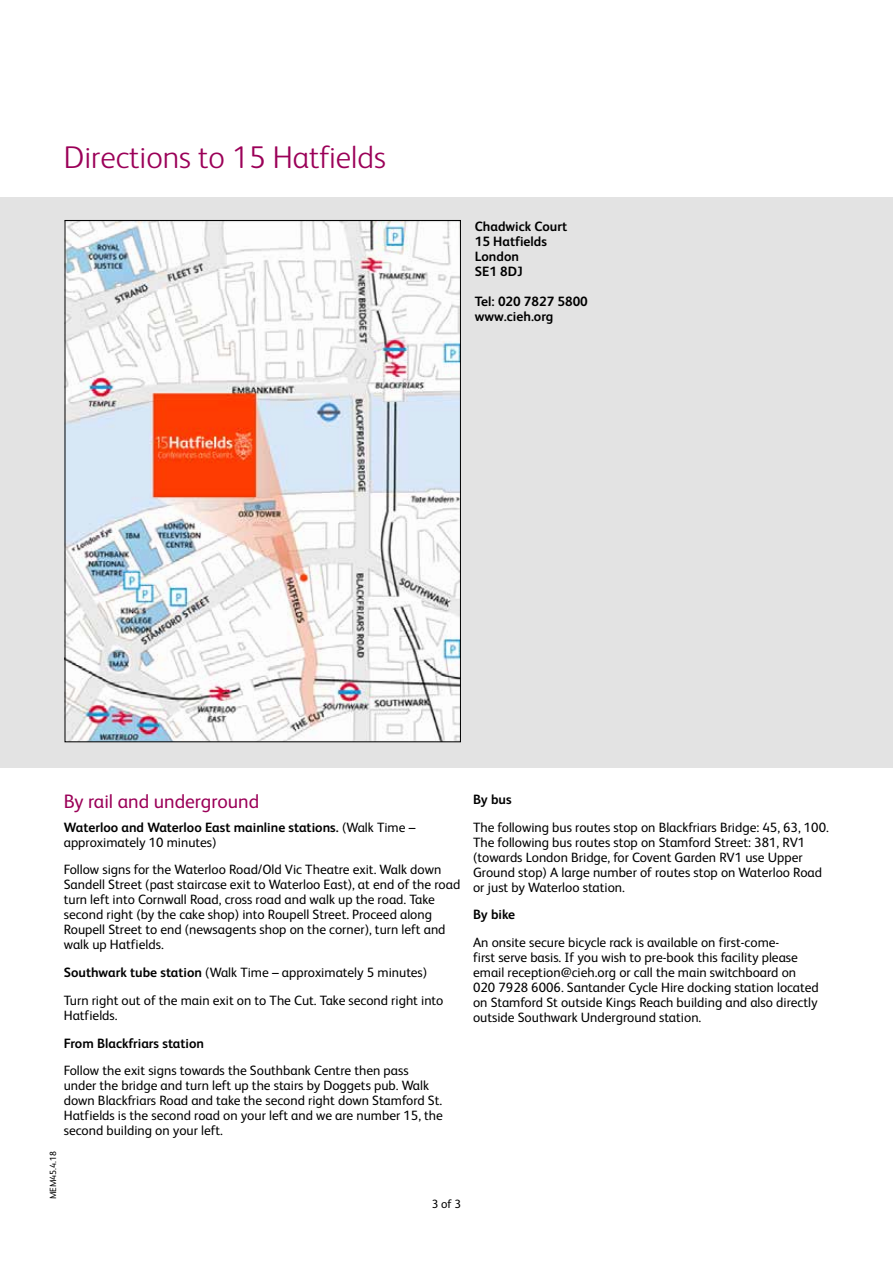
<style>
.page{position:relative;width:893px;height:1263px;background:#fff}
.page>*{position:absolute;margin:0;border:0;box-sizing:border-box;transform-origin:0 0}
.t1{font:300 31.5px "FS Albert";color:#9b0058}
.t2{font:19.5px "FS Albert";color:#9b0058}
.t3{font:13.5px/15px "FS Albert";color:#000}
.t4{font:700 13.5px/15px "FS Albert";color:#000}
.t5{font:12px "FS Albert";color:#000}
.t6{font:9px "FS Albert";color:#000}
.s1{font-weight:400}
.s2{font-weight:700}
</style>
<div class="page">
<div style="left:0;top:197px;width:893px;height:570px;background:#e3e3e3"></div>
<img style="left:67px;top:222px;width:392px;height:518px">
<h1 class="t1" style="left:64px;top:139px;width:324px">Directions to 15 Hatfields</h1>
<p class="t4" style="left:475px;top:219px;width:94px">Chadwick Court<br>15 Hatfields<br>London<br>SE1 8DJ</p>
<p class="t4" style="left:475px;top:294px;width:114px">Tel: 020 7827 5800 www.cieh.org</p>
<h2 class="t2" style="left:64px;top:790px;width:197px">By rail and underground</h2>
<p class="t4" style="left:64px;top:819px;width:353px">Waterloo and Waterloo East mainline stations. <span class="s1">(Walk Time – approximately 10 minutes)</span></p>
<p class="t3" style="left:64px;top:862px;width:398px">Follow signs for the Waterloo Road/Old Vic Theatre exit. Walk down Sandell Street (past staircase exit to Waterloo East), at end of the road turn left into Cornwall Road, cross road and walk up the road. Take second right (by the cake shop) into Roupell Street. Proceed along Roupell Street to end (newsagents shop on the corner), turn left and walk up Hatfields.</p>
<p class="t3" style="left:64px;top:958px;width:381px;line-height:27.8px"><span class="s2">Southwark tube station</span> (Walk Time – approximately 5 minutes)<br>Turn right out of the main exit on to The Cut. Take second right into</p>
<p class="t3" style="left:64px;top:1008px;width:55px">Hatfields.</p>
<p class="t4" style="left:64px;top:1035px;width:142px">From Blackfriars station</p>
<p class="t3" style="left:64px;top:1063px;width:381px">Follow the exit signs towards the Southbank Centre then pass under the bridge and turn left up the stairs by Doggets pub. Walk down Blackfriars Road and take the second right down Stamford St.<br>Hatfields is the second road on your left and we are number 15, the second building on your left.</p>
<p class="t6" style="left:48px;top:1199px;width:50px;rotate:-90deg">MEM45.4.18</p>
<p class="t5" style="left:432px;top:1197px;width:31px">3 of 3</p>
<p class="t4" style="left:473px;top:791px;width:40px">By bus</p>
<p class="t3" style="left:473px;top:819px;width:357px">The following bus routes stop on Blackfriars Bridge: 45, 63, 100.<br>The following bus routes stop on Stamford Street: 381, RV1 (towards London Bridge, for Covent Garden RV1 use Upper Ground stop) A large number of routes stop on Waterloo Road or just by Waterloo station.</p>
<p class="t4" style="left:473px;top:907px;width:44px">By bike</p>
<p class="t3" style="left:473px;top:935px;width:347px">An onsite secure bicycle rack is available on first-come-<br>first serve basis. If you wish to pre-book this facility please email reception@cieh.org or call the main switchboard on 020 7928 6006. Santander Cycle Hire docking station located on Stamford St outside Kings Reach building and also directly outside Southwark Underground station.</p>
</div>
